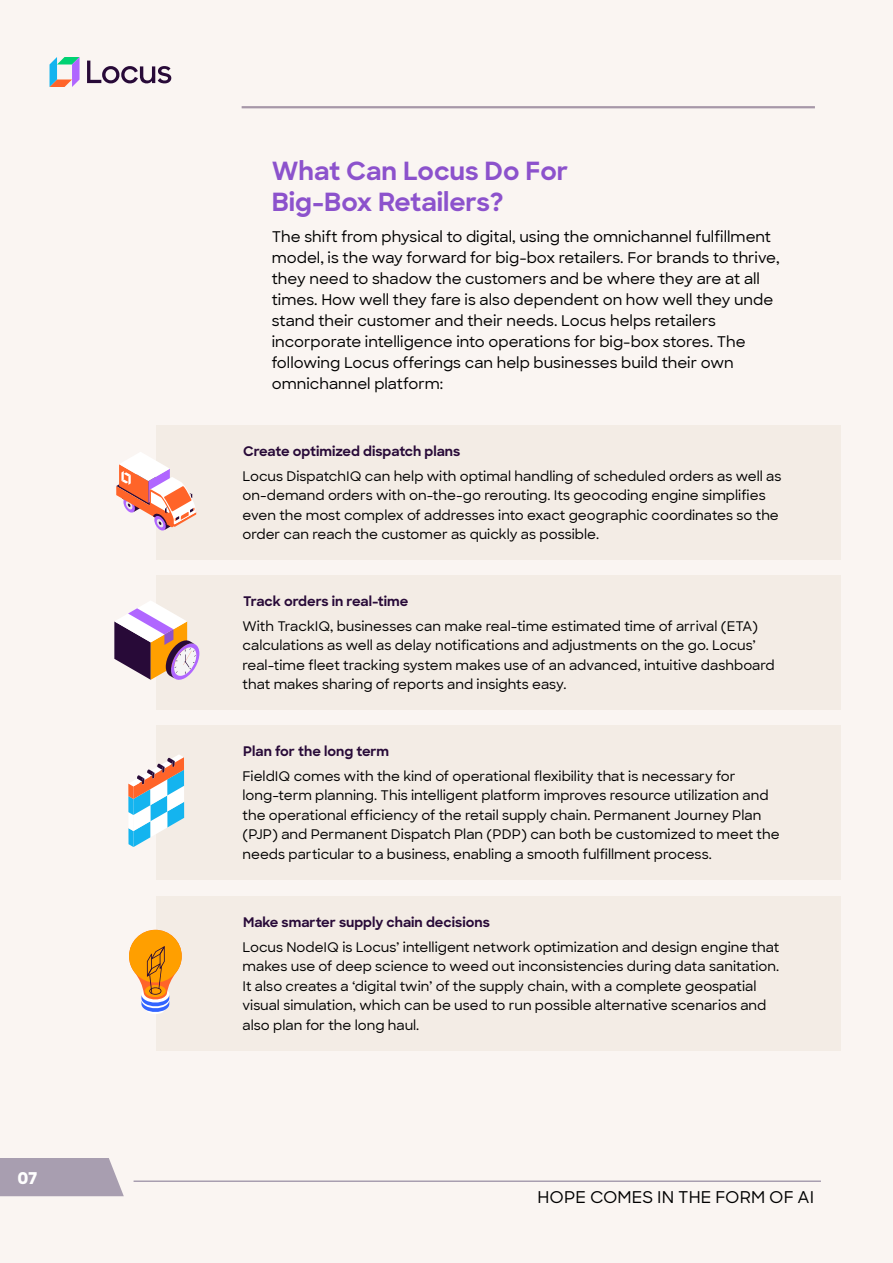
<style>
.page{position:relative;width:893px;height:1263px;background:#fff}
.page>*{position:absolute;margin:0;border:0;box-sizing:border-box;transform-origin:0 0}
.t1{font:700 25.5px/31.5px "Sharp Sans";color:#8c52cc}
.t2{font:500 16.5px "Sharp Sans";color:#000}
.t3{font:800 16.5px "Sharp Sans";color:#fff}
.t4{font:500 15px/21px "Sharp Sans";color:#000}
.t5{font:500 13.5px/19.5px "Sharp Sans";color:#000}
.t6{font:700 13.5px "Sharp Sans";color:#280a38}
</style>
<div class="page">
<div style="left:0;top:0;width:892px;height:1263px;background:#faf5f2"></div>
<svg style="left:50px;top:57px;width:30px;height:30px"></svg>
<svg style="left:87px;top:61px;width:84px;height:22px"></svg>
<hr style="left:134px;top:1180px;width:686px;height:2px;background:#a89eb0">
<div style="left:0;top:1158px;width:124px;height:38px;background:#a89eb0"></div>
<hr style="left:242px;top:106px;width:572px;height:2px;background:#280a38">
<div style="left:156px;top:425px;width:684px;height:135px;background:#f2ebe3"></div>
<div style="left:156px;top:575px;width:684px;height:135px;background:#f2ebe3"></div>
<div style="left:156px;top:725px;width:684px;height:155px;background:#f2ebe3"></div>
<div style="left:156px;top:896px;width:684px;height:155px;background:#f2ebe3"></div>
<svg style="left:116px;top:452px;width:80px;height:79px"></svg>
<svg style="left:114px;top:601px;width:85px;height:79px"></svg>
<svg style="left:128px;top:755px;width:56px;height:92px"></svg>
<svg style="left:129px;top:930px;width:53px;height:84px"></svg>
<p class="t3" style="left:18px;top:1165px;width:21px">07</p>
<h1 class="t1" style="left:272px;top:154px;width:298px">What Can Locus Do For<br>Big-Box Retailers?</h1>
<p class="t4" style="left:272px;top:226px;width:509px">The shift from physical to digital, using the omnichannel fulfillment model, is the way forward for big-box retailers. For brands to thrive, they need to shadow the customers and be where they are at all times. How well they fare is also dependent on how well they unde stand their customer and their needs. Locus helps retailers incorporate intelligence into operations for big-box stores. The following Locus offerings can help businesses build their own omnichannel platform:</p>
<p class="t6" style="left:243px;top:441px;width:219px">Create optimized dispatch plans</p>
<p class="t5" style="left:242px;top:465px;width:540px">Locus DispatchIQ can help with optimal handling of scheduled orders as well as on-demand orders with on-the-go rerouting. Its geocoding engine simplifies even the most complex of addresses into exact geographic coordinates so the order can reach the customer as quickly as possible.</p>
<p class="t6" style="left:243px;top:591px;width:167px">Track orders in real-time</p>
<p class="t5" style="left:242px;top:615px;width:533px">With TrackIQ, businesses can make real-time estimated time of arrival (ETA) calculations as well as delay notifications and adjustments on the go. Locus’ real-time fleet tracking system makes use of an advanced, intuitive dashboard that makes sharing of reports and insights easy.</p>
<p class="t6" style="left:243px;top:741px;width:147px">Plan for the long term</p>
<p class="t5" style="left:242px;top:765px;width:538px">FieldIQ comes with the kind of operational flexibility that is necessary for long-term planning. This intelligent platform improves resource utilization and the operational efficiency of the retail supply chain. Permanent Journey Plan (PJP) and Permanent Dispatch Plan (PDP) can both be customized to meet the needs particular to a business, enabling a smooth fulfillment process.</p>
<p class="t6" style="left:243px;top:912px;width:248px">Make smarter supply chain decisions</p>
<p class="t5" style="left:242px;top:936px;width:538px">Locus NodeIQ is Locus’ intelligent network optimization and design engine that makes use of deep science to weed out inconsistencies during data sanitation.<br>It also creates a ‘digital twin’ of the supply chain, with a complete geospatial visual simulation, which can be used to run possible alternative scenarios and also plan for the long haul.</p>
<p class="t2" style="left:537px;top:1185px;width:278px">HOPE COMES IN THE FORM OF AI</p>
</div>
